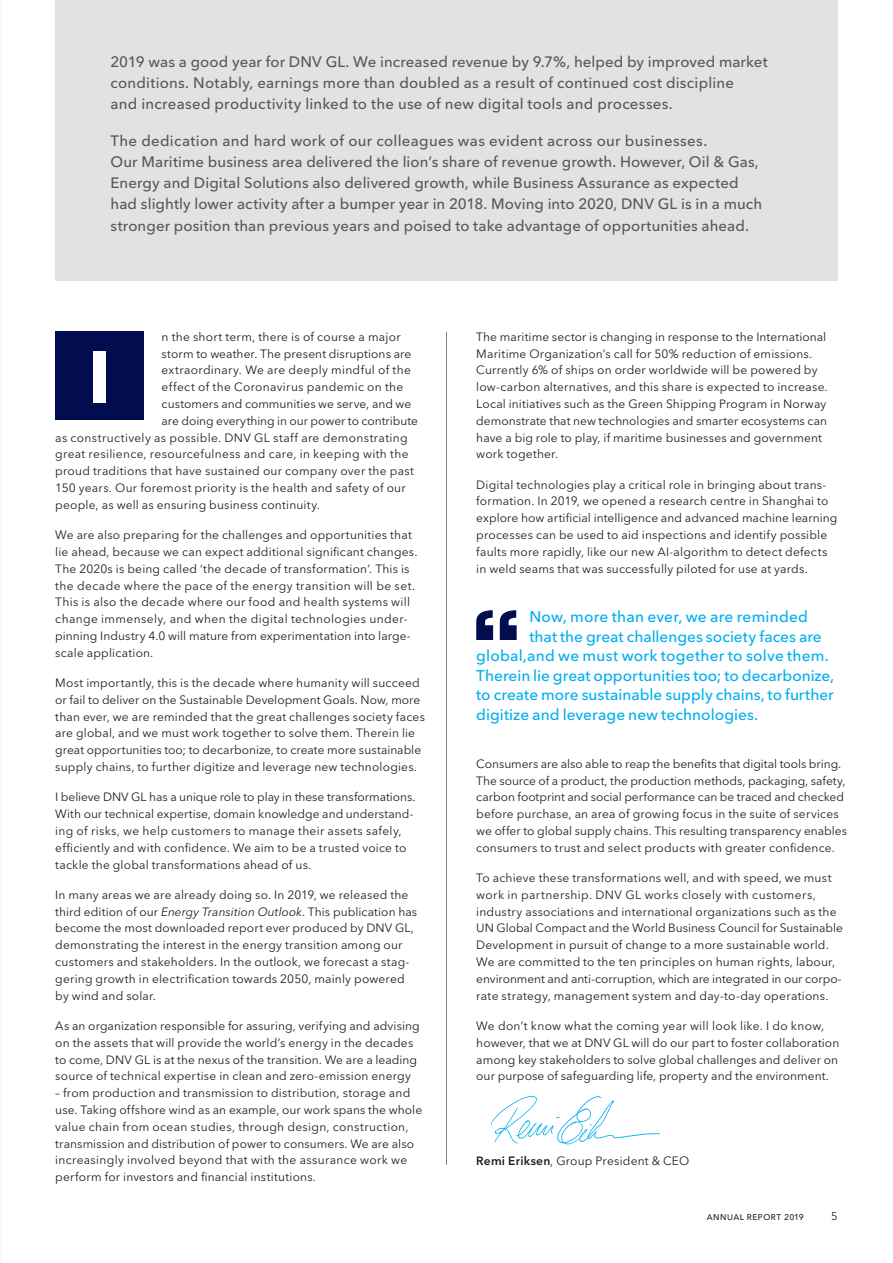
<style>
.page{position:relative;width:893px;height:1263px;background:#fff}
.page>*{position:absolute;margin:0;border:0;box-sizing:border-box;transform-origin:0 0}
.t1{font:700 72.9px "Avenir Next LT Pro";color:#fff}
.t2{font:500 15.45px "Avenir Next LT Pro";letter-spacing:.005em;color:#00aeef}
.t3{font:500 15px/21.3px "Avenir Next LT Pro";letter-spacing:.01em;color:#57585a}
.t4{font:12px/16.8px "Avenir Next LT Pro";letter-spacing:.015em;color:#231f20}
.t5{font:12px "Avenir Next LT Pro";letter-spacing:-.005em;color:#231f20}
.t6{font:11.1px "Avenir Next LT Pro";color:#231f20}
.t7{font:500 8.25px "Avenir Next LT Pro";letter-spacing:.07em;color:#231f20}
.s1{font-style:italic}
.s2{font-weight:600}
.s3{font-size:8.4px}
</style>
<div class="page">
<img style="left:0;top:0;width:1px;height:1263px">
<img style="left:491px;top:1095px;width:168px;height:50px">
<div style="left:55px;top:0;width:783px;height:281px;background:#e1e2e4"></div>
<hr style="left:446px;top:332px;width:1px;height:833px;background:#808285">
<svg style="left:476px;top:610px;width:41px;height:30px"></svg>
<div style="left:55px;top:332px;width:88px;height:88px;background:#010d4f"></div>
<p class="t3" style="left:111px;top:51px;width:659px">2019 was a good year for DNV GL. We increased revenue by 9.7%, helped by improved market conditions. Notably, earnings more than doubled as a result of continued cost discipline<br>and increased productivity linked to the use of new digital tools and processes.</p>
<p class="t3" style="left:111px;top:130px;width:653px">The dedication and hard work of our colleagues was evident across our businesses.<br>Our Maritime business area delivered the lion’s share of revenue growth. However, Oil &amp; Gas, Energy and Digital Solutions also delivered growth, while Business Assurance as expected had slightly lower activity after a bumper year in 2018. Moving into 2020, DNV GL is in a much stronger position than previous years and poised to take advantage of opportunities ahead.</p>
<p class="t4" style="left:162px;top:328px;width:241px">n the short term, there is of course a major</p>
<p class="t4" style="left:162px;top:345px;width:251px">storm to weather. The present disruptions are</p>
<p class="t4" style="left:162px;top:362px;width:251px">extraordinary. We are deeply mindful of the</p>
<p class="t4" style="left:162px;top:379px;width:243px">effect of the Coronavirus pandemic on the</p>
<p class="t4" style="left:162px;top:395px;width:251px">customers and communities we serve, and we</p>
<p class="t5" style="left:162px;top:413px;width:258px">are doing everything in our power to contribute</p>
<p class="t4" style="left:55px;top:429px;width:354px">as constructively as possible. DNV GL staff are demonstrating</p>
<p class="t4" style="left:55px;top:446px;width:355px">great resilience, resourcefulness and care, in keeping with the</p>
<p class="t4" style="left:55px;top:463px;width:360px">proud traditions that have sustained our company over the past</p>
<p class="t4" style="left:55px;top:479px;width:352px">150 years. Our foremost priority is the health and safety of our</p>
<p class="t4" style="left:55px;top:496px;width:266px">people, as well as ensuring business continuity.</p>
<p class="t4" style="left:55px;top:526px;width:364px">We are also preparing for the challenges and opportunities that lie ahead, because we can expect additional significant changes.<br>The 2020s is being called ‘the decade of transformation’. This is the decade where the pace of the energy transition will be set.<br>This is also the decade where our food and health systems will change immensely, and when the digital technologies under&shy;pinning Industry 4.0 will mature from experimentation into large&shy;scale application.</p>
<p class="t4" style="left:55px;top:674px;width:371px">Most importantly, this is the decade where humanity will succeed or fail to deliver on the Sustainable Development Goals. Now, more than ever, we are reminded that the great challenges society faces are global, and we must work together to solve them. Therein lie great opportunities too; to decarbonize, to create more sustainable supply chains, to further digitize and leverage new technologies.</p>
<p class="t4" style="left:55px;top:789px;width:362px">I believe DNV GL has a unique role to play in these transformations.<br>With our technical expertise, domain knowledge and understand&shy;ing of risks, we help customers to manage their assets safely, efficiently and with confidence. We aim to be a trusted voice to tackle the global transformations ahead of us.</p>
<p class="t4" style="left:55px;top:886px;width:363px">In many areas we are already doing so. In 2019, we released the third edition of our <span class="s1">Energy Transition Outlook</span>. This publication has become the most downloaded report ever produced by DNV GL, demonstrating the interest in the energy transition among our customers and stakeholders. In the outlook, we forecast a stag&shy;gering growth in electrification towards 2050, mainly powered by wind and solar.</p>
<p class="t4" style="left:55px;top:1017px;width:366px">As an organization responsible for assuring, verifying and advising on the assets that will provide the world’s energy in the decades to come, DNV GL is at the nexus of the transition. We are a leading source of technical expertise in clean and zero-emission energy</p>
<p class="t4" style="left:55px;top:1084px;width:368px">– from production and transmission to distribution, storage and use. Taking offshore wind as an example, our work spans the whole value chain from ocean studies, through design, construction, transmission and distribution of power to consumers. We are also increasingly involved beyond that with the assurance work we perform for investors and financial institutions.</p>
<h1 class="t1" style="left:88px;top:332px;width:25px">I</h1>
<p class="t4" style="left:476px;top:328px;width:353px">The maritime sector is changing in response to the International Maritime Organization’s call for 50% reduction of emissions.<br>Currently 6% of ships on order worldwide will be powered by low-carbon alternatives, and this share is expected to increase.<br>Local initiatives such as the Green Shipping Program in Norway demonstrate that new technologies and smarter ecosystems can have a big role to play, if maritime businesses and government work together.</p>
<p class="t4" style="left:476px;top:476px;width:363px">Digital technologies play a critical role in bringing about trans&shy;formation. In 2019, we opened a research centre in Shanghai to explore how artificial intelligence and advanced machine learning processes can be used to aid inspections and identify possible faults more rapidly, like our new AI-algorithm to detect defects in weld seams that was successfully piloted for use at yards.</p>
<p class="t2" style="left:529px;top:608px;width:280px">Now, more than ever, we are reminded</p>
<p class="t2" style="left:529px;top:627px;width:294px">that the great challenges society faces are</p>
<p class="t2" style="left:476px;top:647px;width:354px">global,and we must work together to solve them.</p>
<p class="t2" style="left:476px;top:666px;width:359px">Therein lie great opportunities too; to decarbonize,</p>
<p class="t2" style="left:476px;top:686px;width:359px">to create more sustainable supply chains, to further</p>
<p class="t2" style="left:476px;top:705px;width:283px">digitize and leverage new technologies.</p>
<p class="t4" style="left:476px;top:755px;width:372px">Consumers are also able to reap the benefits that digital tools bring.<br>The source of a product, the production methods, packaging, safety, carbon footprint and social performance can be traced and checked before purchase, an area of growing focus in the suite of services we offer to global supply chains. This resulting transparency enables consumers to trust and select products with greater confidence.</p>
<p class="t4" style="left:476px;top:869px;width:368px">To achieve these transformations well, and with speed, we must work in partnership. DNV GL works closely with customers, industry associations and international organizations such as the UN Global Compact and the World Business Council for Sustainable Development in pursuit of change to a more sustainable world.<br>We are committed to the ten principles on human rights, labour, environment and anti-corruption, which are integrated in our corpo&shy;rate strategy, management system and day-to-day operations.</p>
<p class="t4" style="left:476px;top:1017px;width:365px">We don’t know what the coming year will look like. I do know, however, that we at DNV GL will do our part to foster collaboration among key stakeholders to solve global challenges and deliver on our purpose of safeguarding life, property and the environment.</p>
<p class="t4" style="left:476px;top:1152px;width:215px"><span class="s2">Remi Eriksen</span>, Group President &amp; CEO</p>
<p class="t7" style="left:707px;top:1212px;width:98px">ANNUAL REPORT <span class="s3">2019</span></p>
<p class="t6" style="left:831px;top:1210px;width:8px">5</p>
</div>
